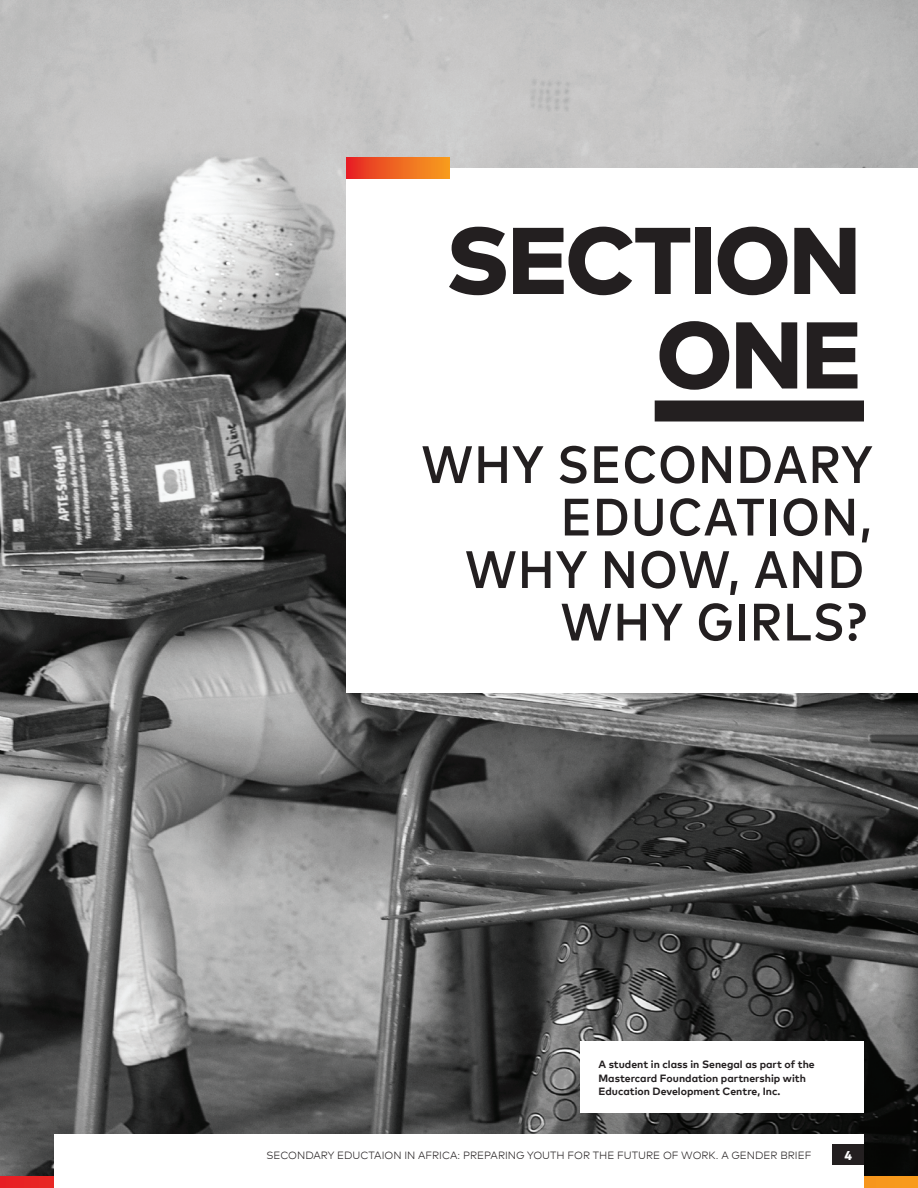
<style>
.page{position:relative;width:918px;height:1188px;background:#fff}
.page>*{position:absolute;margin:0;border:0;box-sizing:border-box;transform-origin:0 0}
.t1{font:800 94.5px/94.5px "Mark Offc For MC";letter-spacing:-.025em;color:#231f20;text-align:right}
.t2{font:500 52.5px/52.5px "Mark For MC Nrw";letter-spacing:.025em;color:#231f20;text-align:right}
.t3{font:800 12.75px "Mark Offc For MC";color:#fff}
.t4{font:700 10.5px/13.5px "Mark Offc For MC";color:#231f20}
.t5{font:300 10.5px "Mark Offc For MC";color:#231f20}
</style>
<div class="page">
<img style="left:0;top:0;width:918px;height:1176px">
<div style="left:346px;top:168px;width:572px;height:525px;background:#fff"></div>
<div style="left:655px;top:400px;width:209px;height:22px;background:#231f20"></div>
<div style="left:346px;top:158px;width:104px;height:20px;background:linear-gradient(to right,#e72525,#f7a11e)"></div>
<svg style="left:0;top:1176px;width:918px;height:12px"></svg>
<div style="left:54px;top:1134px;width:810px;height:54px;background:#fff"></div>
<div style="left:580px;top:1042px;width:284px;height:71px;background:#fff"></div>
<div style="left:832px;top:1144px;width:32px;height:22px;background:#231f20"></div>
<h1 class="t1" style="left:445px;top:205px;width:418px">SECTION<br>ONE</h1>
<h2 class="t2" style="left:421px;top:434px;width:453px">WHY SECONDARY<br>EDUCATION,<br>WHY NOW, AND<br>WHY GIRLS?</h2>
<p class="t4" style="left:598px;top:1057px;width:218px">A student in class in Senegal as part of the<br>Mastercard Foundation partnership with<br>Education Development Centre, Inc.</p>
<p class="t5" style="left:266px;top:1148px;width:547px">SECONDARY EDUCTAION IN AFRICA: PREPARING YOUTH FOR THE FUTURE OF WORK. A GENDER BRIEF</p>
<p class="t3" style="left:844px;top:1146px;width:9px">4</p>
</div>
